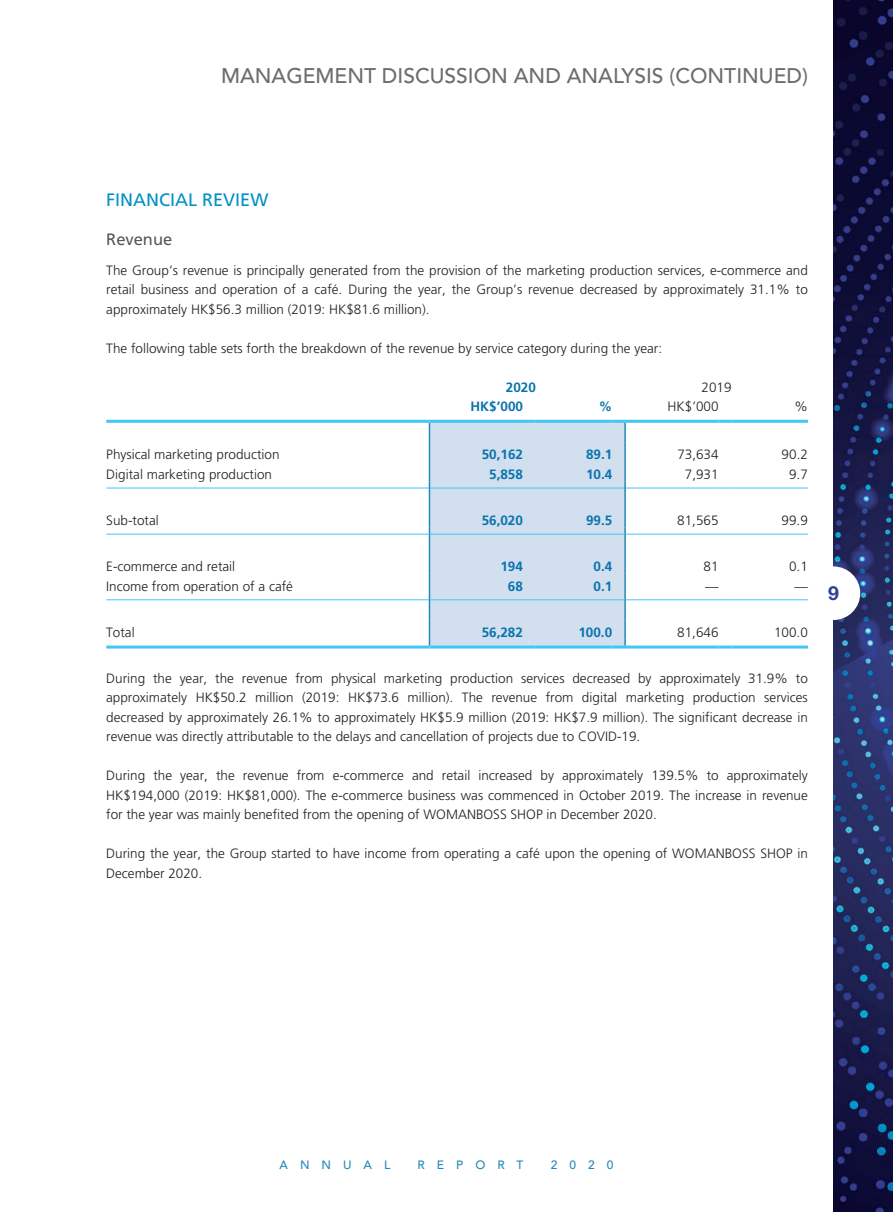
<style>
.page{position:relative;width:893px;height:1212px;background:#fff}
.page>*{position:absolute;margin:0;border:0;box-sizing:border-box;transform-origin:0 0}
.t1{font:500 21px "Avenir LT Std";color:#6c6d70}
.t2{font:700 19.5px "Helvetica Neue LT Std";color:#323f99}
.t3{font:18px "Frutiger LT Std";color:#0090c4}
.t4{font:16.5px "Frutiger LT Std";color:#57585a}
.t5{font:300 13.5px/19.5px "Frutiger LT Std";color:#231f20;text-align:justify}
.t6{font:700 13.5px "Frutiger LT Std";color:#0a73ae}
.t7{font:500 12px "Avenir LT Std";letter-spacing:1em;color:#2389bc}
</style>
<div class="page">
<img style="left:833px;top:0;width:60px;height:1212px">
<div style="left:807px;top:566px;width:53px;height:54px;background:#fff;border-radius:50%"></div>
<div style="left:430px;top:423px;width:194px;height:222px;background:#d1dfee"></div>
<hr style="left:106px;top:488px;width:323px;height:1px;background:#40c7f4">
<hr style="left:430px;top:488px;width:93px;height:1px;background:#40c7f4">
<svg style="left:523px;top:488px;width:13px;height:1px"></svg>
<hr style="left:536px;top:488px;width:76px;height:1px;background:#40c7f4">
<hr style="left:626px;top:488px;width:93px;height:1px;background:#40c7f4">
<svg style="left:719px;top:488px;width:12px;height:1px"></svg>
<hr style="left:731px;top:488px;width:77px;height:1px;background:#40c7f4">
<hr style="left:106px;top:534px;width:323px;height:1px;background:#40c7f4">
<hr style="left:430px;top:534px;width:93px;height:1px;background:#40c7f4">
<svg style="left:523px;top:534px;width:13px;height:1px"></svg>
<hr style="left:536px;top:534px;width:76px;height:1px;background:#40c7f4">
<hr style="left:626px;top:534px;width:93px;height:1px;background:#40c7f4">
<svg style="left:719px;top:534px;width:12px;height:1px"></svg>
<hr style="left:731px;top:534px;width:77px;height:1px;background:#40c7f4">
<hr style="left:106px;top:599px;width:323px;height:1px;background:#40c7f4">
<hr style="left:430px;top:599px;width:93px;height:1px;background:#40c7f4">
<svg style="left:523px;top:599px;width:13px;height:1px"></svg>
<hr style="left:536px;top:599px;width:76px;height:1px;background:#40c7f4">
<hr style="left:626px;top:599px;width:93px;height:1px;background:#40c7f4">
<svg style="left:719px;top:599px;width:12px;height:1px"></svg>
<hr style="left:731px;top:599px;width:77px;height:1px;background:#40c7f4">
<hr style="left:106px;top:420px;width:323px;height:3px;background:#40c7f4">
<hr style="left:429px;top:420px;width:94px;height:3px;background:#40c7f4">
<svg style="left:523px;top:420px;width:13px;height:3px"></svg>
<hr style="left:536px;top:420px;width:76px;height:3px;background:#40c7f4">
<hr style="left:625px;top:420px;width:94px;height:3px;background:#40c7f4">
<svg style="left:719px;top:420px;width:12px;height:3px"></svg>
<hr style="left:731px;top:420px;width:77px;height:3px;background:#40c7f4">
<hr style="left:106px;top:645px;width:323px;height:3px;background:#40c7f4">
<hr style="left:429px;top:645px;width:94px;height:3px;background:#40c7f4">
<svg style="left:523px;top:645px;width:13px;height:3px"></svg>
<hr style="left:536px;top:645px;width:76px;height:3px;background:#40c7f4">
<hr style="left:625px;top:645px;width:94px;height:3px;background:#40c7f4">
<svg style="left:719px;top:645px;width:12px;height:3px"></svg>
<hr style="left:731px;top:645px;width:77px;height:3px;background:#40c7f4">
<svg style="left:429px;top:423px;width:1px;height:222px"></svg>
<svg style="left:612px;top:420px;width:14px;height:22px"></svg>
<hr style="left:624px;top:442px;width:2px;height:20px;background:#2389bc">
<svg style="left:612px;top:462px;width:14px;height:27px"></svg>
<hr style="left:624px;top:488px;width:2px;height:20px;background:#2389bc">
<svg style="left:612px;top:508px;width:14px;height:27px"></svg>
<hr style="left:624px;top:534px;width:2px;height:20px;background:#2389bc">
<svg style="left:624px;top:554px;width:2px;height:19px"></svg>
<hr style="left:624px;top:573px;width:2px;height:20px;background:#2389bc">
<svg style="left:612px;top:593px;width:14px;height:7px"></svg>
<hr style="left:624px;top:600px;width:2px;height:20px;background:#2389bc">
<svg style="left:612px;top:620px;width:14px;height:28px"></svg>
<h1 class="t1" style="left:221px;top:64px;width:588px">MANAGEMENT DISCUSSION AND ANALYSIS (CONTINUED)</h1>
<h3 class="t3" style="left:106px;top:189px;width:164px">FINANCIAL REVIEW</h3>
<p class="t4" style="left:106px;top:230px;width:68px">Revenue</p>
<p class="t5" style="left:106px;top:260px;width:703px">The Group’s revenue is principally generated from the provision of the marketing production services, e-commerce and retail business and operation of a café. During the year, the Group’s revenue decreased by approximately 31.1% to approximately HK$56.3 million (2019: HK$81.6 million).</p>
<p class="t5" style="left:106px;top:338px;width:557px">The following table sets forth the breakdown of the revenue by service category during the year:</p>
<p class="t6" style="left:506px;top:379px;width:32px">2020</p>
<p class="t5" style="left:701px;top:377px;width:32px">2019</p>
<p class="t6" style="left:470px;top:398px;width:54px">HK$’000</p>
<p class="t6" style="left:599px;top:398px;width:15px">%</p>
<p class="t5" style="left:668px;top:397px;width:53px">HK$’000</p>
<p class="t5" style="left:794px;top:397px;width:15px">%</p>
<p class="t5" style="left:106px;top:445px;width:175px">Physical marketing production</p>
<p class="t6" style="left:482px;top:447px;width:43px">50,162</p>
<p class="t6" style="left:586px;top:447px;width:28px">89.1</p>
<p class="t5" style="left:677px;top:445px;width:43px">73,634</p>
<p class="t5" style="left:782px;top:445px;width:28px">90.2</p>
<p class="t5" style="left:106px;top:465px;width:167px">Digital marketing production</p>
<p class="t6" style="left:489px;top:466px;width:35px">5,858</p>
<p class="t6" style="left:586px;top:466px;width:28px">10.4</p>
<p class="t5" style="left:685px;top:465px;width:35px">7,931</p>
<p class="t5" style="left:789px;top:465px;width:20px">9.7</p>
<p class="t5" style="left:106px;top:511px;width:54px">Sub-total</p>
<p class="t6" style="left:482px;top:512px;width:43px">56,020</p>
<p class="t6" style="left:586px;top:512px;width:28px">99.5</p>
<p class="t5" style="left:677px;top:511px;width:43px">81,565</p>
<p class="t5" style="left:782px;top:511px;width:28px">99.9</p>
<p class="t5" style="left:106px;top:557px;width:130px">E-commerce and retail</p>
<p class="t6" style="left:500px;top:559px;width:24px">194</p>
<p class="t6" style="left:593px;top:559px;width:20px">0.4</p>
<p class="t5" style="left:704px;top:557px;width:17px">81</p>
<p class="t5" style="left:789px;top:557px;width:20px">0.1</p>
<p class="t5" style="left:106px;top:576px;width:188px">Income from operation of a café</p>
<p class="t6" style="left:508px;top:578px;width:17px">68</p>
<p class="t6" style="left:593px;top:578px;width:20px">0.1</p>
<p class="t5" style="left:705px;top:576px;width:15px">—</p>
<p class="t5" style="left:794px;top:576px;width:15px">—</p>
<p class="t5" style="left:106px;top:623px;width:30px">Total</p>
<p class="t6" style="left:482px;top:624px;width:43px">56,282</p>
<p class="t6" style="left:578px;top:624px;width:35px">100.0</p>
<p class="t5" style="left:677px;top:623px;width:43px">81,646</p>
<p class="t5" style="left:774px;top:623px;width:35px">100.0</p>
<p class="t5" style="left:106px;top:669px;width:703px">During the year, the revenue from physical marketing production services decreased by approximately 31.9% to approximately HK$50.2 million (2019: HK$73.6 million). The revenue from digital marketing production services decreased by approximately 26.1% to approximately HK$5.9 million (2019: HK$7.9 million). The significant decrease in revenue was directly attributable to the delays and cancellation of projects due to COVID-19.</p>
<p class="t5" style="left:106px;top:766px;width:703px">During the year, the revenue from e-commerce and retail increased by approximately 139.5% to approximately HK$194,000 (2019: HK$81,000). The e-commerce business was commenced in October 2019. The increase in revenue for the year was mainly benefited from the opening of WOMANBOSS SHOP in December 2020.</p>
<p class="t5" style="left:106px;top:844px;width:703px">During the year, the Group started to have income from operating a café upon the opening of WOMANBOSS SHOP in<br>December 2020.</p>
<h2 class="t2" style="left:828px;top:581px;width:12px">9</h2>
<p class="t7" style="left:280px;top:1158px;width:112px">ANNUAL</p>
<p class="t7" style="left:418px;top:1158px;width:107px">REPORT</p>
<p class="t7" style="left:551px;top:1158px;width:64px">2020</p>
</div>
